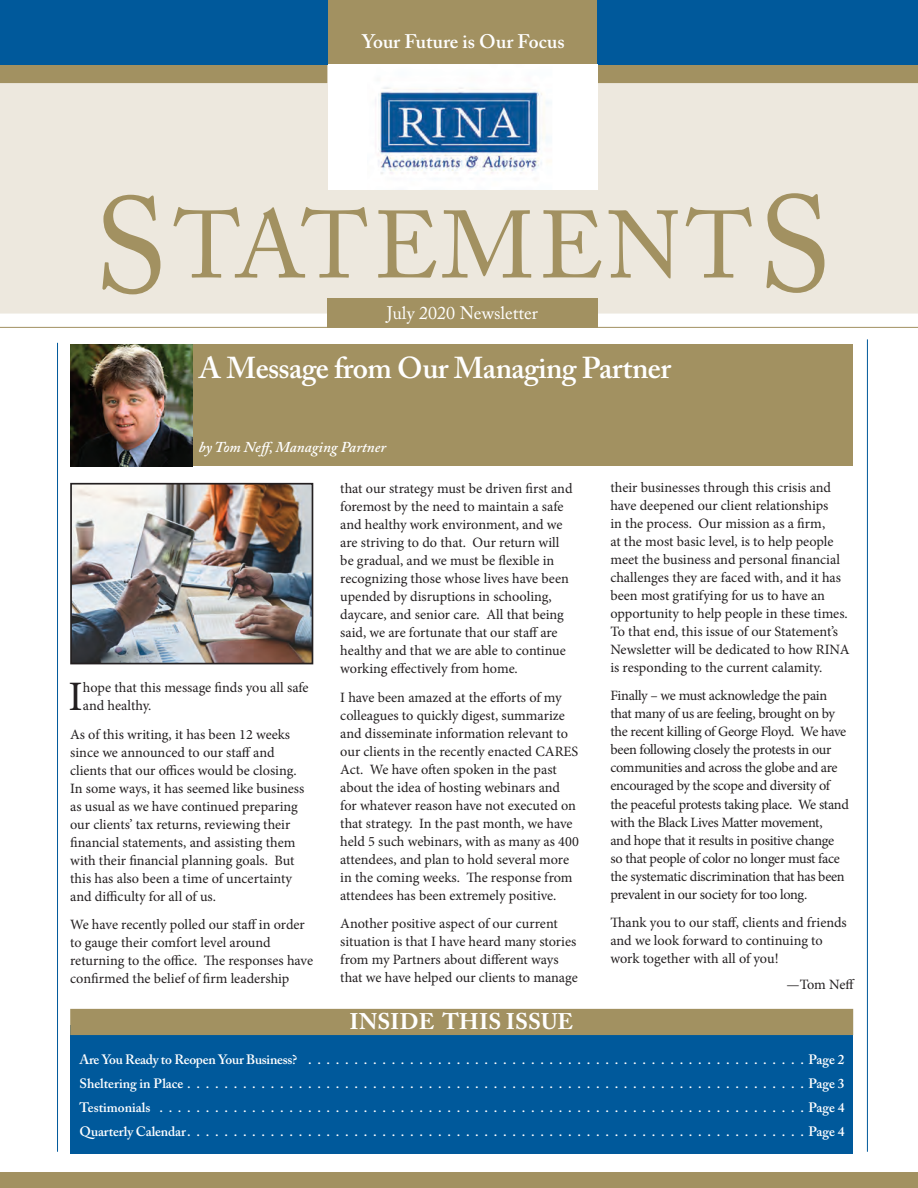
<style>
.page{position:relative;width:918px;height:1188px;background:#fff}
.page>*{position:absolute;margin:0;border:0;box-sizing:border-box;transform-origin:0 0}
.t1{font:94.5px "Adobe Caslon Pro";letter-spacing:.025em;color:#a29161}
.t2{font:42px "Minion Pro";color:#231f20}
.t3{font:600 30px "Adobe Caslon Pro";letter-spacing:-.02em;color:#fff}
.t4{font:700 22.5px "Adobe Caslon Pro";color:#fff}
.t5{font:600 19.5px "Adobe Caslon Pro";color:#fff}
.t6{font:18px "Adobe Caslon Pro";color:#fff}
.t7{font:italic 600 15px "Adobe Caslon Pro";color:#fff}
.t8{font:14.25px/18px "Minion Pro";letter-spacing:-.005em;color:#231f20}
.t9{font:14.25px/18px "Minion Pro";letter-spacing:-.025em;color:#231f20}
.t10{font:600 13.5px/24px "Adobe Caslon Pro";letter-spacing:-.01em;color:#fff;text-align:justify}
.s1{font-size:135px}
</style>
<div class="page">
<hr style="left:57px;top:343px;width:1px;height:808px;background:#00599b">
<hr style="left:867px;top:339px;width:1px;height:812px;background:#00599b">
<div style="left:70px;top:1025px;width:782px;height:128px;background:#00599b"></div>
<div style="left:70px;top:1008px;width:783px;height:26px;background:#a29161"></div>
<div style="left:0;top:83px;width:918px;height:230px;background:#ede8de"></div>
<div style="left:327px;top:0;width:270px;height:64px;background:#a29161"></div>
<div style="left:598px;top:65px;width:320px;height:18px;background:#a29161"></div>
<div style="left:597px;top:0;width:321px;height:64px;background:#00599b"></div>
<div style="left:0;top:64px;width:327px;height:19px;background:#a29161"></div>
<div style="left:0;top:0;width:327px;height:64px;background:#00599b"></div>
<hr style="left:0;top:327px;width:918px;height:1px;background:#a29161">
<div style="left:327px;top:298px;width:270px;height:29px;background:#a29161"></div>
<div style="left:328px;top:64px;width:269px;height:125px;background:#fff"></div>
<img style="left:375px;top:87px;width:177px;height:87px">
<div style="left:70px;top:344px;width:783px;height:122px;background:#a29161"></div>
<img style="left:70px;top:344px;width:123px;height:122px">
<img style="left:73px;top:486px;width:237px;height:175px">
<div style="left:70px;top:483px;width:243px;height:181px;border:2px solid #231f20"></div>
<div style="left:0;top:1172px;width:918px;height:16px;background:#a29161"></div>
<h3 class="t5" style="left:361px;top:30px;width:204px">Your Future is Our Focus</h3>
<h1 class="t1" style="left:93px;top:189px;width:739px"><span class="s1">S</span>TATEMENT<span class="s1">S</span></h1>
<p class="t6" style="left:387px;top:302px;width:153px">July 2020 Newsletter</p>
<h3 class="t3" style="left:199px;top:350px;width:473px">A Message from Our Managing Partner</h3>
<p class="t7" style="left:199px;top:437px;width:189px">by Tom Neff, Managing Partner</p>
<p class="t8" style="left:340px;top:479px;width:234px">that our strategy must be driven first and foremost by the need to maintain a safe and healthy work environment, and we are striving to do that. Our return will be gradual, and we must be flexible in recognizing those whose lives have been upended by disruptions in schooling, daycare, and senior care. All that being said, we are fortunate that our staff are healthy and that we are able to continue working effectively from home.</p>
<p class="t8" style="left:340px;top:688px;width:240px">I have been amazed at the efforts of my colleagues to quickly digest, summarize and disseminate information relevant to our clients in the recently enacted CARES Act. We have often spoken in the past about the idea of hosting webinars and for whatever reason have not executed on that strategy. In the past month, we have held 5 such webinars, with as many as 400 attendees, and plan to hold several more in the coming weeks. The response from attendees has been extremely positive.</p>
<p class="t8" style="left:340px;top:914px;width:239px">Another positive aspect of our current situation is that I have heard many stories from my Partners about different ways that we have helped our clients to manage</p>
<h2 class="t2" style="left:69px;top:668px;width:16px">I</h2>
<p class="t8" style="left:83px;top:678px;width:227px">hope that this message finds you all safe and healthy.</p>
<p class="t8" style="left:70px;top:725px;width:236px">As of this writing, it has been 12 weeks since we announced to our staff and clients that our offices would be closing.<br>In some ways, it has seemed like business as usual as we have continued preparing our clients’ tax returns, reviewing their financial statements, and assisting them with their financial planning goals. But this has also been a time of uncertainty and difficulty for all of us.</p>
<p class="t8" style="left:70px;top:915px;width:244px">We have recently polled our staff in order to gauge their comfort level around returning to the office. The responses have confirmed the belief of firm leadership</p>
<h3 class="t4" style="left:349px;top:1008px;width:225px">INSIDE THIS ISSUE</h3>
<p class="t8" style="left:610px;top:478px;width:241px">their businesses through this crisis and have deepened our client relationships<br>in the process. Our mission as a firm,<br>at the most basic level, is to help people meet the business and personal financial challenges they are faced with, and it has been most gratifying for us to have an opportunity to help people in these times.<br>To that end, this issue of our Statement’s Newsletter will be dedicated to how RINA is responding to the current calamity.</p>
<p class="t9" style="left:610px;top:687px;width:240px">Finally – we must acknowledge the pain that many of us are feeling, brought on by the recent killing of George Floyd. We have been following closely the protests in our communities and across the globe and are encouraged by the scope and diversity of the peaceful protests taking place. We stand with the Black Lives Matter movement,<br>and hope that it results in positive change so that people of color no longer must face the systematic discrimination that has been prevalent in our society for too long.</p>
<p class="t8" style="left:610px;top:913px;width:238px">Thank you to our staff, clients and friends and we look forward to continuing to work together with all of you!</p>
<p class="t8" style="left:786px;top:975px;width:70px">—Tom Neff</p>
<p class="t10" style="left:79px;top:1047px;width:219px">Are You Ready to Reopen Your Business?</p>
<p class="t10" style="left:79px;top:1047px;width:767px;text-indent:729px">Page 2<br>Sheltering in Place . . . . . . . . . . . . . . . . . . . . . . . . . . . . . . . . . . . . . . . . . . . . . . . . . . . . . . . . . . . . . . . . . . . Page 3<br>Testimonials</p>
<p class="t10" style="left:808px;top:1095px;width:38px">Page 4</p>
<p class="t10" style="left:79px;top:1119px;width:108px">Quarterly Calendar</p>
<p class="t10" style="left:808px;top:1119px;width:38px">Page 4</p>
</div>
